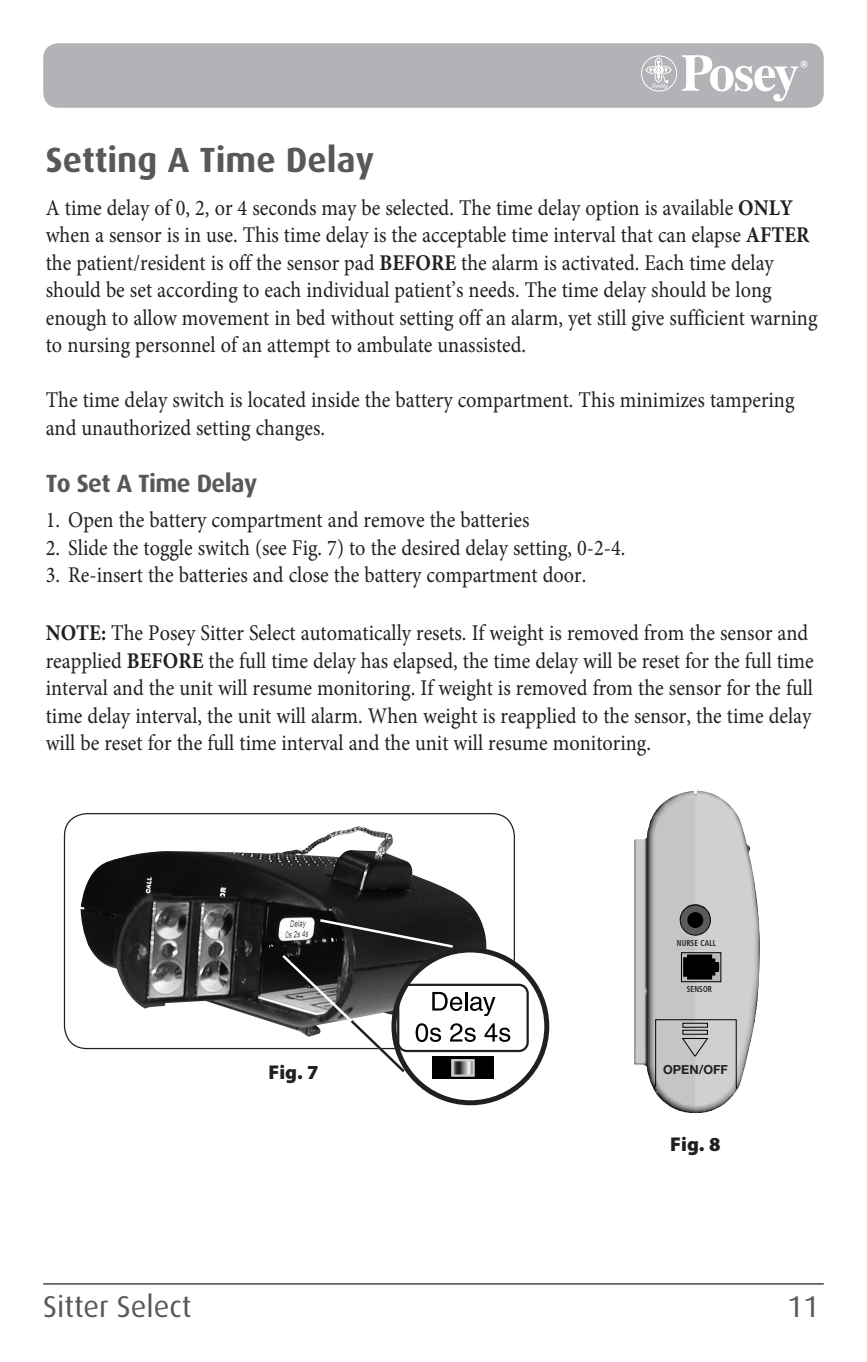
<style>
.page{position:relative;width:867px;height:1362px;background:#fff}
.page>*{position:absolute;margin:0;border:0;box-sizing:border-box;transform-origin:0 0}
.t1{font:700 35px "Dax";color:#57585a}
.t2{font:30px "Dax";color:#57585a}
.t3{font:700 25px "Dax";letter-spacing:-.025em;color:#57585a}
.t4{font:22.5px/27.5px "Minion Pro";color:#231f20;scale:.9 1}
.t5{font:900 20px "Myriad Pro";color:#231f20}
.t6{font:700 12.5px "Helvetica Neue";color:#231f20}
.t7{font:700 condensed 8.5px "Frutiger";letter-spacing:.025em;color:#231f20;scale:.85 1}
.s1{font-weight:700}
</style>
<div class="page">
<div style="left:43px;top:43px;width:780px;height:65px;background:#b2b3b7;border-radius:15px"></div>
<svg style="left:681px;top:55px;width:126px;height:46px"></svg>
<div style="left:641px;top:55px;width:36px;height:36px;border:1px solid #fff;border-radius:50%"></div>
<svg style="left:645px;top:57px;width:26px;height:32px"></svg>
<hr style="left:43px;top:1282px;width:780px;height:2px;background:#231f20">
<img style="left:80px;top:826px;width:399px;height:199px">
<svg style="left:432px;top:1075px;width:61px;height:3px"></svg>
<div style="left:451px;top:1058px;width:23px;height:18px;border:2px solid #cbccce"></div>
<div style="left:397px;top:983px;width:131px;height:68px;border:2px solid #231f20;border-radius:9px"></div>
<svg style="left:279px;top:917px;width:231px;height:158px"></svg>
<img style="left:634px;top:790px;width:125px;height:322px">
<svg style="left:652px;top:1019px;width:85px;height:70px;background:#bbb"></svg>
<div style="left:687px;top:912px;width:16px;height:15px;background:#000;border-radius:50%"></div>
<svg style="left:718px;top:954px;width:1px;height:25px"></svg>
<div style="left:681px;top:952px;width:40px;height:29px;border:1px solid #000"></div>
<svg style="left:683px;top:954px;width:35px;height:25px"></svg>
<div style="left:679px;top:904px;width:31px;height:31px;border:1px solid #000;border-radius:50%"></div>
<h1 class="t1" style="left:46px;top:140px;width:329px">Setting A Time Delay</h1>
<p class="t4" style="left:46px;top:194px;width:858px">A time delay of 0, 2, or 4 seconds may be selected. The time delay option is available <span class="s1">ONLY </span>when a sensor is in use. This time delay is the acceptable time interval that can elapse <span class="s1">AFTER </span>the patient/resident is off the sensor pad <span class="s1">BEFORE</span> the alarm is activated. Each time delay should be set according to each individual patient’s needs. The time delay should be long enough to allow movement in bed without setting off an alarm, yet still give sufficient warning to nursing personnel of an attempt to ambulate unassisted.</p>
<p class="t4" style="left:46px;top:386px;width:833px">The time delay switch is located inside the battery compartment. This minimizes tampering and unauthorized setting changes.</p>
<p class="t3" style="left:46px;top:469px;width:213px">To Set A Time Delay</p>
<p class="t4" style="left:46px;top:506px;width:539px">1. Open the battery compartment and remove the batteries</p>
<p class="t4" style="left:46px;top:534px;width:642px">2. Slide the toggle switch (see Fig. 7) to the desired delay setting, 0-2-4.</p>
<p class="t4" style="left:46px;top:561px;width:599px">3. Re-insert the batteries and close the battery compartment door.</p>
<p class="t4" style="left:46px;top:619px;width:854px"><span class="s1">NOTE:</span> The Posey Sitter Select automatically resets. If weight is removed from the sensor and reapplied <span class="s1">BEFORE</span> the full time delay has elapsed, the time delay will be reset for the full time interval and the unit will resume monitoring. If weight is removed from the sensor for the full time delay interval, the unit will alarm. When weight is reapplied to the sensor, the time delay will be reset for the full time interval and the unit will resume monitoring.</p>
<p class="t7" style="left:676px;top:938px;width:48px">NURSE CALL</p>
<p class="t7" style="left:686px;top:983px;width:31px">SENSOR</p>
<p class="t5" style="left:268px;top:1058px;width:52px">Fig. 7</p>
<p class="t6" style="left:663px;top:1061px;width:66px">OPEN/OFF</p>
<p class="t5" style="left:670px;top:1130px;width:52px">Fig. 8</p>
<h2 class="t2" style="left:43px;top:1290px;width:150px">Sitter Select</h2>
<h2 class="t2" style="left:787px;top:1290px;width:33px">11</h2>
</div>
